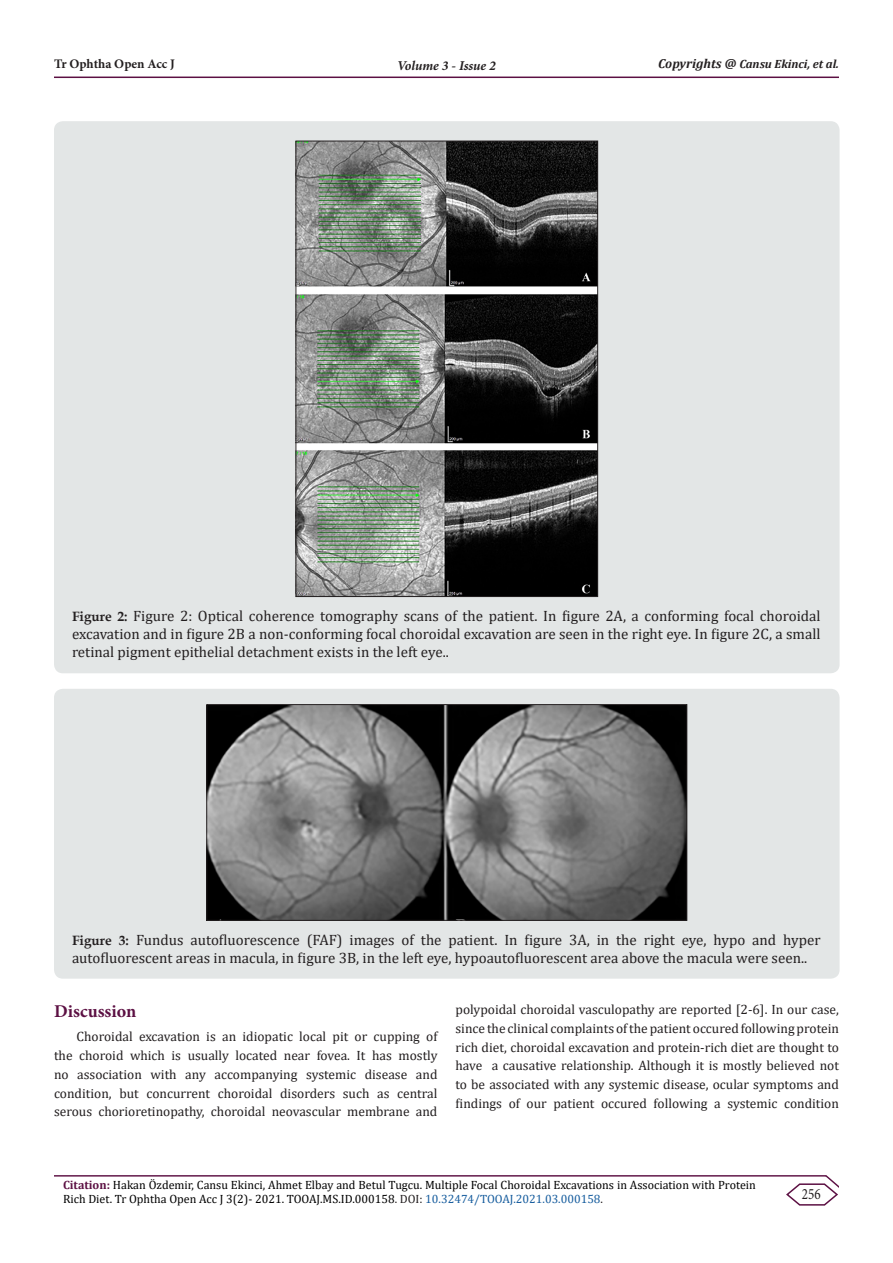
<style>
.page{position:relative;width:893px;height:1263px;background:#fff}
.page>*{position:absolute;margin:0;border:0;box-sizing:border-box;transform-origin:0 0}
.t1{font:700 18px "Minion Pro";color:#5c1043}
.t2{font:15.75px "Minion Pro";color:#231f20;scale:.83 1}
.t3{font:15px/18px "Cambria";color:#231f20;text-align:justify}
.t4{font:13.5px/18.8px "Cambria";color:#231f20;text-align:justify}
.t5{font:italic 700 13.5px "Minion Pro";letter-spacing:-.005em;color:#231f20}
.t6{font:700 13.05px "Minion Pro";color:#231f20}
.t7{font:12px/14.4px "Cambria";color:#000}
.t8{font:italic 700 12px "Cambria";color:#231f20}
.s1{font-size:13.05px}
.s2{font-family:"Book Antiqua";font-weight:700;font-size:13.5px}
.s3{font-weight:700;color:#5c1043}
.s4{color:#231f20}
.s5{color:#175d9e}
</style>
<div class="page">
<hr style="left:54px;top:1175px;width:772px;height:1px;background:#5c1043">
<hr style="left:54px;top:77px;width:785px;height:1px;background:#5c1043">
<svg style="left:785px;top:1175px;width:54px;height:31px"></svg>
<div style="left:54px;top:121px;width:786px;height:552px;background:#e3e6e6;border-radius:9px"></div>
<img style="left:298px;top:143px;width:298px;height:452px">
<div style="left:296px;top:141px;width:302px;height:456px;border:1px solid #231f20"></div>
<div style="left:54px;top:689px;width:786px;height:290px;background:#e3e6e6;border-radius:9px"></div>
<img style="left:209px;top:706px;width:476px;height:212px">
<div style="left:207px;top:704px;width:480px;height:216px;border:1px solid #231f20"></div>
<p class="t6" style="left:54px;top:55px;width:123px">Tr Ophtha Open Acc J</p>
<p class="t5" style="left:397px;top:56px;width:100px">Volume 3 - Issue 2</p>
<p class="t8" style="left:658px;top:55px;width:182px"><span class="s1">Copyrights @</span> Cansu Ekinci, et al.</p>
<p class="t3" style="left:72px;top:606px;width:750px"><span class="s2">Figure 2:</span> Figure 2: Optical coherence tomography scans of the patient. In figure 2A, a conforming focal choroidal excavation and in figure 2B a non-conforming focal choroidal excavation are seen in the right eye. In figure 2C, a small retinal pigment epithelial detachment exists in the left eye..</p>
<p class="t3" style="left:72px;top:931px;width:750px"><span class="s2">Figure 3:</span> Fundus autofluorescence (FAF) images of the patient. In figure 3A, in the right eye, hypo and hyper autofluorescent areas in macula, in figure 3B, in the left eye, hypoautofluorescent area above the macula were seen..</p>
<p class="t1" style="left:54px;top:998px;width:84px">Discussion</p>
<p class="t4" style="left:54px;top:1027px;width:385px;text-indent:22px">Choroidal excavation is an idiopatic local pit or cupping of the choroid which is usually located near fovea. It has mostly no association with any accompanying systemic disease and condition, but concurrent choroidal disorders such as central serous chorioretinopathy, choroidal neovascular membrane and</p>
<p class="t4" style="left:455px;top:1000px;width:385px">polypoidal choroidal vasculopathy are reported [2-6]. In our case, since the clinical complaints of the patient occured following protein rich diet, choroidal excavation and protein-rich diet are thought to have a causative relationship. Although it is mostly believed not to be associated with any systemic disease, ocular symptoms and findings of our patient occured following a systemic condition</p>
<p class="t7" style="left:63px;top:1177px;width:694px"><span class="s3">Citation:</span> Hakan Özdemir, Cansu Ekinci, Ahmet Elbay and Betul Tugcu. Multiple Focal Choroidal Excavations in Association with Protein<br>Rich Diet. Tr Ophtha Open Acc J 3(2)- 2021. TOOAJ.MS.ID.000158<span class="s4">. DOI:</span> <span class="s5">10.32474/TOOAJ.2021.03.000158</span><span class="s4">.</span></p>
<p class="t2" style="left:802px;top:1184px;width:24px">256</p>
</div>
